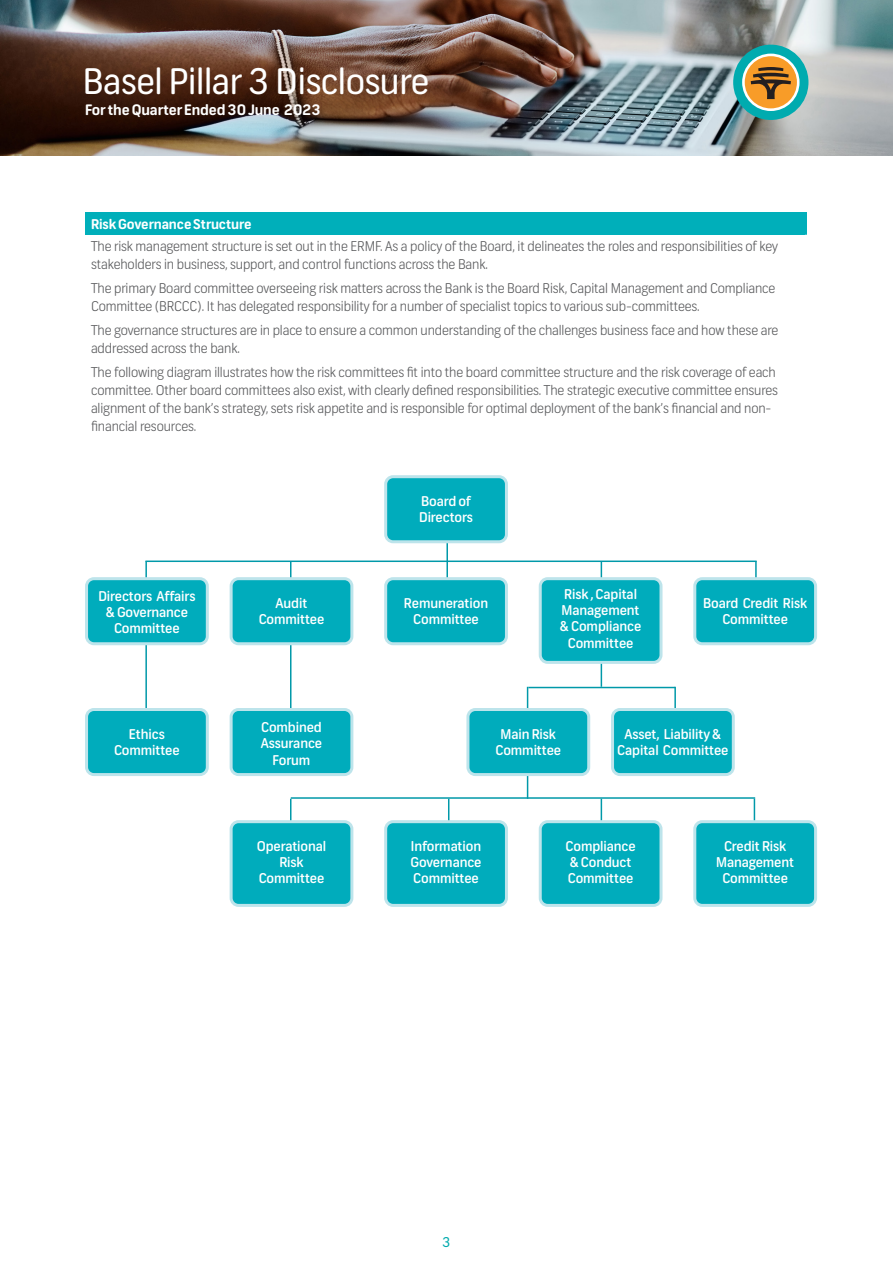
<style>
.page{position:relative;width:893px;height:1263px;background:#fff}
.page>*{position:absolute;margin:0;border:0;box-sizing:border-box;transform-origin:0 0}
.t1{font:35.25px "FNB Sans";letter-spacing:-.01em;color:#fff}
.t2{font:700 14.4px "FNB Sans";letter-spacing:-.01em;color:#fff}
.t3{font:300 13.5px/18px "FNB Sans";letter-spacing:-.01em;color:#57585a}
.t4{font:500 13.5px/16.2px "FNB Sans";letter-spacing:-.01em;color:#fff;text-align:center}
.t5{font:700 13.5px "FNB Sans";letter-spacing:-.01em;color:#fff}
.t6{font:13.5px "FNB Sans";color:#00aaad}
</style>
<div class="page">
<img style="left:0;top:0;width:893px;height:155px">
<div style="left:733px;top:45px;width:75px;height:75px;background:#00abaf;border-radius:50%"></div>
<svg style="left:742px;top:54px;width:57px;height:57px"></svg>
<hr style="left:446px;top:542px;width:2px;height:38px;background:#0099a9">
<hr style="left:290px;top:561px;width:1px;height:161px;background:#0099a9">
<hr style="left:290px;top:799px;width:1px;height:71px;background:#0099a9">
<hr style="left:448px;top:799px;width:1px;height:71px;background:#0099a9">
<hr style="left:601px;top:799px;width:1px;height:71px;background:#0099a9">
<hr style="left:754px;top:799px;width:1px;height:71px;background:#0099a9">
<hr style="left:145px;top:561px;width:2px;height:161px;background:#0099a9">
<hr style="left:601px;top:561px;width:1px;height:126px;background:#0099a9">
<hr style="left:527px;top:687px;width:1px;height:112px;background:#0099a9">
<hr style="left:674px;top:687px;width:2px;height:75px;background:#0099a9">
<svg style="left:755px;top:562px;width:2px;height:15px"></svg>
<div style="left:695px;top:822px;width:121px;height:83px;background:#00acbc;border-radius:7px"></div>
<div style="left:693px;top:820px;width:124px;height:87px;border:3px solid #bde4eb;border-radius:7px"></div>
<div style="left:85px;top:213px;width:721px;height:22px;background:#00afba"></div>
<div style="left:386px;top:477px;width:120px;height:65px;background:#00acbc;border-radius:7px"></div>
<div style="left:384px;top:475px;width:124px;height:68px;border:3px solid #bde4eb;border-radius:7px"></div>
<div style="left:386px;top:579px;width:120px;height:65px;background:#00acbc;border-radius:7px"></div>
<div style="left:384px;top:577px;width:124px;height:68px;border:3px solid #bde4eb;border-radius:7px"></div>
<div style="left:231px;top:579px;width:121px;height:65px;background:#00acbc;border-radius:7px"></div>
<div style="left:230px;top:577px;width:123px;height:68px;border:3px solid #bde4eb;border-radius:7px"></div>
<div style="left:231px;top:709px;width:121px;height:65px;background:#00acbc;border-radius:7px"></div>
<div style="left:230px;top:708px;width:123px;height:68px;border:3px solid #bde4eb;border-radius:7px"></div>
<div style="left:612px;top:709px;width:121px;height:65px;background:#00acbc;border-radius:7px"></div>
<div style="left:611px;top:708px;width:124px;height:68px;border:3px solid #bde4eb;border-radius:7px"></div>
<div style="left:540px;top:579px;width:121px;height:83px;background:#00acbc;border-radius:7px"></div>
<div style="left:539px;top:577px;width:123px;height:87px;border:3px solid #bde4eb;border-radius:7px"></div>
<div style="left:540px;top:822px;width:121px;height:83px;background:#00acbc;border-radius:7px"></div>
<div style="left:539px;top:820px;width:123px;height:87px;border:3px solid #bde4eb;border-radius:7px"></div>
<div style="left:386px;top:822px;width:120px;height:83px;background:#00acbc;border-radius:7px"></div>
<div style="left:384px;top:820px;width:124px;height:87px;border:3px solid #bde4eb;border-radius:7px"></div>
<div style="left:231px;top:822px;width:121px;height:83px;background:#00acbc;border-radius:7px"></div>
<div style="left:230px;top:820px;width:123px;height:87px;border:3px solid #bde4eb;border-radius:7px"></div>
<div style="left:695px;top:579px;width:121px;height:65px;background:#00acbc;border-radius:7px"></div>
<div style="left:693px;top:577px;width:124px;height:68px;border:3px solid #bde4eb;border-radius:7px"></div>
<div style="left:87px;top:579px;width:120px;height:65px;background:#00acbc;border-radius:7px"></div>
<div style="left:85px;top:577px;width:124px;height:68px;border:3px solid #bde4eb;border-radius:7px"></div>
<div style="left:87px;top:709px;width:120px;height:65px;background:#00acbc;border-radius:7px"></div>
<div style="left:85px;top:708px;width:124px;height:68px;border:3px solid #bde4eb;border-radius:7px"></div>
<div style="left:468px;top:709px;width:121px;height:65px;background:#00acbc;border-radius:7px"></div>
<div style="left:466px;top:708px;width:124px;height:68px;border:3px solid #bde4eb;border-radius:7px"></div>
<hr style="left:145px;top:560px;width:612px;height:2px;background:#0099a9">
<hr style="left:528px;top:687px;width:147px;height:1px;background:#0099a9">
<hr style="left:291px;top:797px;width:464px;height:2px;background:#0099a9">
<h1 class="t1" style="left:83px;top:60px;width:348px">Basel Pillar 3 Disclosure</h1>
<p class="t2" style="left:85px;top:101px;width:237px">For the Quarter Ended 30 June 2023</p>
<p class="t5" style="left:91px;top:216px;width:162px">Risk Governance Structure</p>
<p class="t3" style="left:91px;top:237px;width:688px">The risk management structure is set out in the ERMF. As a policy of the Board, it delineates the roles and responsibilities of key stakeholders in business, support, and control functions across the Bank.</p>
<p class="t3" style="left:91px;top:279px;width:686px">The primary Board committee overseeing risk matters across the Bank is the Board Risk, Capital Management and Compliance<br>Committee (BRCCC). It has delegated responsibility for a number of specialist topics to various sub-committees.</p>
<p class="t3" style="left:91px;top:321px;width:689px">The governance structures are in place to ensure a common understanding of the challenges business face and how these are addressed across the bank.</p>
<p class="t3" style="left:91px;top:363px;width:689px">The following diagram illustrates how the risk committees fit into the board committee structure and the risk coverage of each committee. Other board committees also exist, with clearly defined responsibilities. The strategic executive committee ensures alignment of the bank’s strategy, sets risk appetite and is responsible for optimal deployment of the bank’s financial and non&shy;financial resources.</p>
<p class="t4" style="left:98px;top:588px;width:99px">Directors Affairs &amp; Governance<br>Committee</p>
<p class="t4" style="left:129px;top:726px;width:37px">Ethics</p>
<p class="t4" style="left:114px;top:742px;width:67px">Committee</p>
<p class="t4" style="left:276px;top:595px;width:33px">Audit</p>
<p class="t4" style="left:259px;top:611px;width:67px">Committee</p>
<p class="t4" style="left:261px;top:719px;width:63px;text-align:left">Combined<br>Assurance</p>
<p class="t4" style="left:273px;top:752px;width:39px">Forum</p>
<p class="t4" style="left:257px;top:838px;width:71px">Operational</p>
<p class="t4" style="left:279px;top:854px;width:26px">Risk</p>
<p class="t4" style="left:259px;top:871px;width:67px">Committee</p>
<p class="t4" style="left:421px;top:493px;width:51px">Board of</p>
<p class="t4" style="left:419px;top:509px;width:55px">Directors</p>
<p class="t4" style="left:404px;top:595px;width:86px">Remuneration<br>Committee</p>
<p class="t4" style="left:560px;top:586px;width:83px">Risk , Capital<br>Management &amp; Compliance<br>Committee</p>
<p class="t4" style="left:703px;top:595px;width:105px">Board Credit Risk<br>Committee</p>
<p class="t4" style="left:495px;top:726px;width:67px">Main Risk<br>Committee</p>
<p class="t4" style="left:617px;top:726px;width:113px">Asset, Liability &amp;<br>Capital Committee</p>
<p class="t4" style="left:411px;top:838px;width:73px;text-align:justify">Information Governance Committee</p>
<p class="t4" style="left:566px;top:838px;width:72px;text-align:left">Compliance &amp; Conduct<br>Committee</p>
<p class="t4" style="left:716px;top:838px;width:80px">Credit Risk<br>Management<br>Committee</p>
<p class="t6" style="left:442px;top:1233px;width:10px">3</p>
</div>
